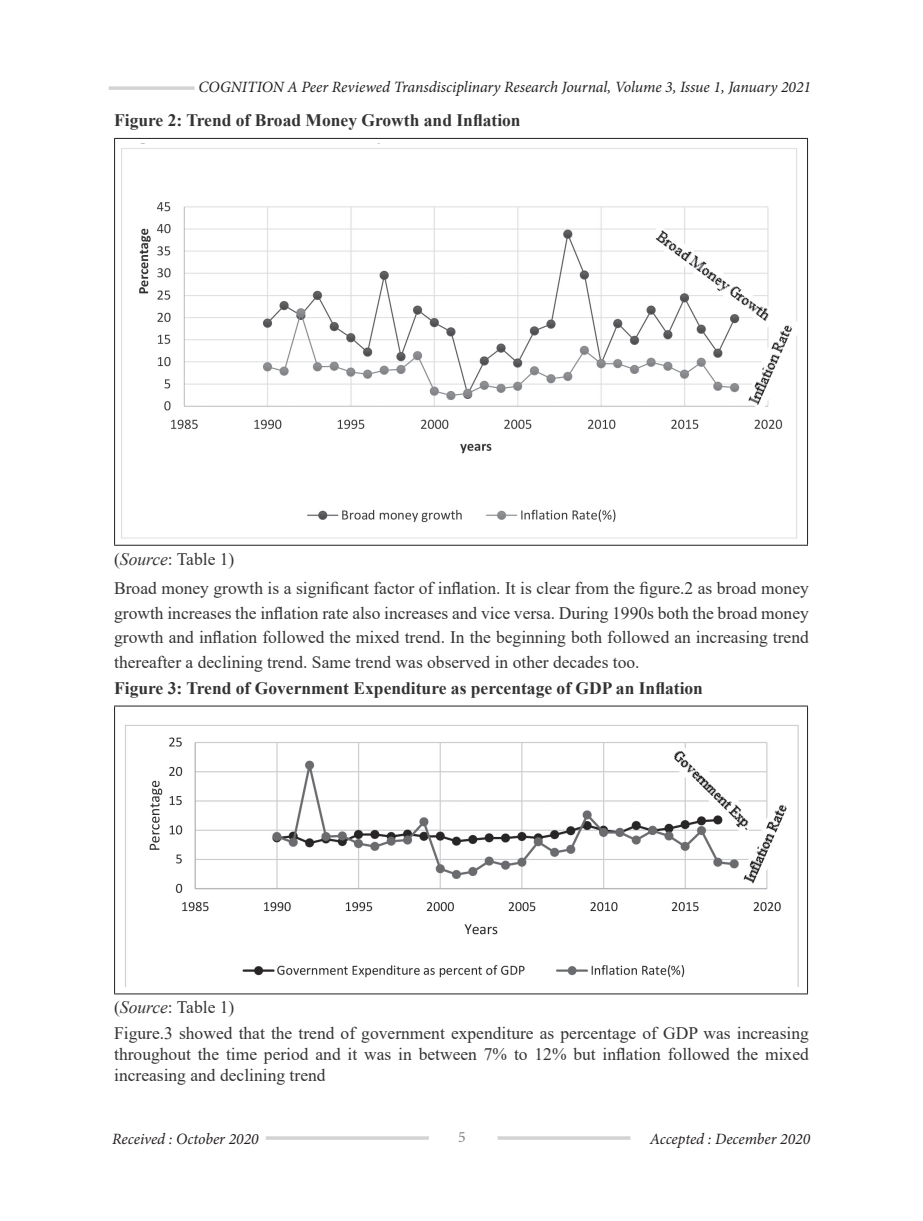
<style>
.page{position:relative;width:923px;height:1221px;background:#fff}
.page>*{position:absolute;margin:0;border:0;box-sizing:border-box;transform-origin:0 0}
.t1{font:17.5px/24.5px "Times New Roman";color:#333;text-align:justify}
.t2{font:700 17.5px "Times New Roman";color:#333}
.t3{font:italic 15.75px "Minion Pro";letter-spacing:-.005em;color:#231f20}
.t4{font:15.75px "Minion Pro";color:#808285}
.s1{font-style:italic}
</style>
<div class="page">
<hr style="left:266px;top:1136px;width:364px;height:3px;background:#231f20">
<div style="left:429px;top:1123px;width:69px;height:30px;background:#fff;border-radius:50%"></div>
<svg style="left:109px;top:86px;width:85px;height:4px"></svg>
<hr style="left:114px;top:138px;width:694px;height:1px;background:#231f20">
<hr style="left:114px;top:139px;width:1px;height:406px;background:#231f20">
<hr style="left:807px;top:139px;width:1px;height:406px;background:#231f20">
<hr style="left:114px;top:545px;width:694px;height:1px;background:#231f20">
<img style="left:121px;top:143px;width:676px;height:396px">
<hr style="left:114px;top:705px;width:694px;height:1px;background:#231f20">
<hr style="left:114px;top:706px;width:1px;height:287px;background:#231f20">
<hr style="left:807px;top:706px;width:1px;height:287px;background:#231f20">
<hr style="left:114px;top:993px;width:694px;height:1px;background:#231f20">
<img style="left:125px;top:725px;width:674px;height:261px">
<p class="t3" style="left:198px;top:76px;width:614px">COGNITION A Peer Reviewed Transdisciplinary Research Journal, Volume 3, Issue 1, January 2021</p>
<p class="t2" style="left:114px;top:107px;width:408px">Figure 2: Trend of Broad Money Growth and Inflation</p>
<p class="t1" style="left:114px;top:546px;width:122px">(<span class="s1">Source</span>: Table 1)</p>
<p class="t1" style="left:114px;top:575px;width:696px">Broad money growth is a significant factor of inflation. It is clear from the figure.2 as broad money growth increases the inflation rate also increases and vice versa. During 1990s both the broad money growth and inflation followed the mixed trend. In the beginning both followed an increasing trend thereafter a declining trend. Same trend was observed in other decades too.</p>
<p class="t2" style="left:114px;top:675px;width:590px">Figure 3: Trend of Government Expenditure as percentage of GDP an Inflation</p>
<p class="t1" style="left:114px;top:994px;width:122px">(<span class="s1">Source</span>: Table 1)</p>
<p class="t1" style="left:114px;top:1022px;width:696px;line-height:21px">Figure.3 showed that the trend of government expenditure as percentage of GDP was increasing throughout the time period and it was in between 7% to 12% but inflation followed the mixed increasing and declining trend</p>
<p class="t3" style="left:112px;top:1128px;width:148px">Received : October 2020</p>
<p class="t4" style="left:458px;top:1126px;width:9px">5</p>
<p class="t3" style="left:650px;top:1127px;width:162px">Accepted : December 2020</p>
</div>
